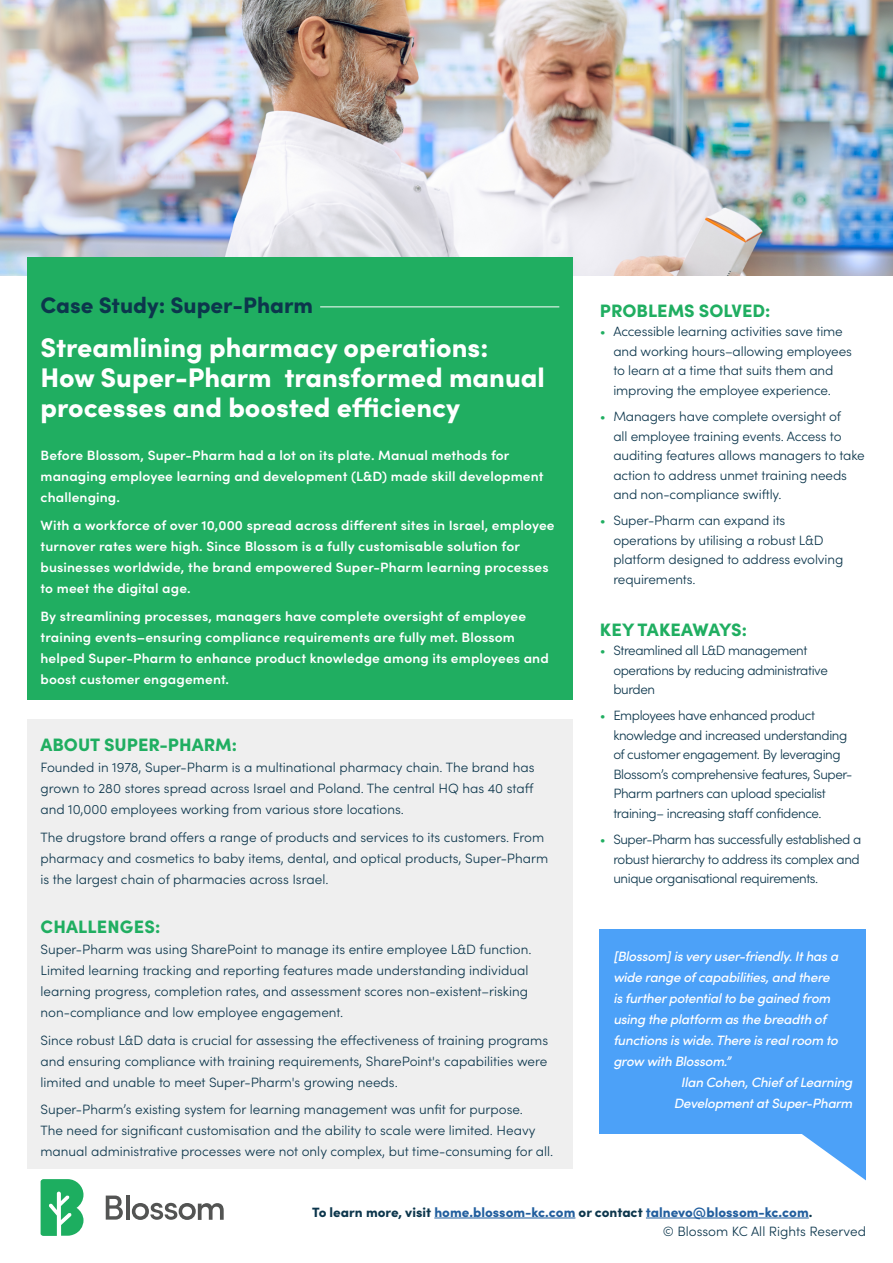
<style>
.page{position:relative;width:893px;height:1263px;background:#fff}
.page>*{position:absolute;margin:0;border:0;box-sizing:border-box;transform-origin:0 0}
.t1{font:900 27px/30px "Sofia Pro";color:#fff}
.t2{font:900 22.5px "Sofia Pro";color:#0c364c}
.t3{font:900 18px "Sofia Pro";color:#20ae61}
.t4{font:300 13.5px/19.5px "Sofia Pro";letter-spacing:-.01em;color:#0c364c}
.t5{font:600 13.5px/21px "Sofia Pro";letter-spacing:.01em;color:#fff}
.t6{font:300 13.5px/19.5px "Sofia Pro";letter-spacing:-.03em;color:#0c364c}
.t7{font:italic 500 13.5px "Sofia Pro";letter-spacing:-.02em;color:#fff}
.t8{font:900 13.5px "Sofia Pro";color:#215e9e}
.s1{color:#20ae61}
.s2{color:#0c364c}
</style>
<div class="page">
<img style="left:0;top:0;width:893px;height:276px">
<svg style="left:41px;top:1179px;width:43px;height:57px"></svg>
<svg style="left:106px;top:1195px;width:17px;height:24px"></svg>
<hr style="left:126px;top:1195px;width:3px;height:25px;background:#535453">
<svg style="left:132px;top:1203px;width:92px;height:17px"></svg>
<div style="left:27px;top:719px;width:546px;height:450px;background:#efefef"></div>
<div style="left:600px;top:929px;width:266px;height:205px;background:#4ca1f8"></div>
<svg style="left:802px;top:1134px;width:64px;height:46px"></svg>
<hr style="left:434px;top:1217px;width:141px;height:1px;background:#215e9e">
<hr style="left:646px;top:1217px;width:163px;height:1px;background:#215e9e">
<div style="left:27px;top:257px;width:546px;height:443px;background:#20ae61"></div>
<hr style="left:320px;top:306px;width:239px;height:1px;background:#fff">
<h2 class="t2" style="left:40px;top:287px;width:274px">Case Study: Super-Pharm</h2>
<h1 class="t1" style="left:40px;top:330px;width:506px">Streamlining pharmacy operations:<br>How Super-Pharm transformed manual processes and boosted efficiency</h1>
<p class="t5" style="left:40px;top:444px;width:505px">Before Blossom, Super-Pharm had a lot on its plate. Manual methods for managing employee learning and development (L&amp;D) made skill development challenging.</p>
<p class="t5" style="left:40px;top:514px;width:516px">With a workforce of over 10,000 spread across different sites in Israel, employee turnover rates were high. Since Blossom is a fully customisable solution for businesses worldwide, the brand empowered Super-Pharm learning processes to meet the digital age.</p>
<p class="t5" style="left:40px;top:604px;width:510px">By streamlining processes, managers have complete oversight of employee training events–ensuring compliance requirements are fully met. Blossom helped Super-Pharm to enhance product knowledge among its employees and boost customer engagement.</p>
<h3 class="t3" style="left:40px;top:731px;width:198px">ABOUT SUPER-PHARM:</h3>
<p class="t4" style="left:40px;top:756px;width:496px;line-height:21px;text-align:justify">Founded in 1978, Super-Pharm is a multinational pharmacy chain. The brand has grown to 280 stores spread across Israel and Poland. The central HQ has 40 staff and 10,000 employees working from various store locations.</p>
<p class="t4" style="left:40px;top:826px;width:509px;line-height:21px">The drugstore brand offers a range of products and services to its customers. From pharmacy and cosmetics to baby items, dental, and optical products, Super-Pharm is the largest chain of pharmacies across Israel.</p>
<h3 class="t3" style="left:41px;top:912px;width:121px">CHALLENGES:</h3>
<p class="t4" style="left:40px;top:938px;width:493px;line-height:21px">Super-Pharm was using SharePoint to manage its entire employee L&amp;D function.<br>Limited learning tracking and reporting features made understanding individual learning progress, completion rates, and assessment scores non-existent–risking non-compliance and low employee engagement.</p>
<p class="t4" style="left:40px;top:1029px;width:509px;line-height:21px;text-align:justify">Since robust L&amp;D data is crucial for assessing the effectiveness of training programs and ensuring compliance with training requirements, SharePoint's capabilities were limited and unable to meet Super-Pharm's growing needs.</p>
<p class="t4" style="left:40px;top:1098px;width:514px;line-height:21px">Super-Pharm’s existing system for learning management was unfit for purpose.<br>The need for significant customisation and the ability to scale were limited. Heavy manual administrative processes were not only complex, but time-consuming for all.</p>
<h3 class="t3" style="left:600px;top:296px;width:172px">PROBLEMS SOLVED:</h3>
<p class="t4" style="left:613px;top:321px;width:240px;text-indent:-14px"><span class="s1">•</span> Accessible learning activities save time and working hours–allowing employees to learn at a time that suits them and improving the employee experience.</p>
<p class="t4" style="left:613px;top:406px;width:253px;text-indent:-14px"><span class="s1">•</span> Managers have complete oversight of<br>all employee training events. Access to auditing features allows managers to take action to address unmet training needs and non-compliance swiftly.</p>
<p class="t4" style="left:613px;top:510px;width:231px;text-indent:-14px"><span class="s1">•</span> Super-Pharm can expand its operations by utilising a robust L&amp;D platform designed to address evolving requirements.</p>
<h3 class="t3" style="left:600px;top:615px;width:149px">KEY TAKEAWAYS:</h3>
<p class="t6" style="left:613px;top:640px;width:216px;text-indent:-13px"><span class="s1">•</span> Streamlined all L&amp;D management operations by reducing administrative burden</p>
<p class="t6" style="left:613px;top:705px;width:241px;text-indent:-13px"><span class="s1">•</span> Employees have enhanced product knowledge and increased understanding of customer engagement. By leveraging Blossom’s comprehensive features, Super-Pharm partners can upload specialist training– increasing staff confidence.</p>
<p class="t4" style="left:613px;top:829px;width:249px;text-align:justify;text-indent:-13px"><span class="s1">•</span> Super-Pharm has successfully established a robust hierarchy to address its complex and unique organisational requirements.</p>
<p class="t7" style="left:613px;top:946px;width:226px">[Blossom] is very user-friendly. It has a</p>
<p class="t7" style="left:613px;top:967px;width:218px">wide range of capabilities, and there</p>
<p class="t7" style="left:613px;top:988px;width:219px">is further potential to be gained from</p>
<p class="t7" style="left:613px;top:1009px;width:214px">using the platform as the breadth of</p>
<p class="t7" style="left:613px;top:1030px;width:226px">functions is wide. There is real room to</p>
<p class="t7" style="left:613px;top:1051px;width:119px">grow with Blossom.”</p>
<p class="t7" style="left:681px;top:1072px;width:173px">Ilan Cohen, Chief of Learning</p>
<p class="t7" style="left:674px;top:1093px;width:180px">Development at Super-Pharm</p>
<p class="t8" style="left:312px;top:1202px;width:502px"><span class="s2">To learn more, visit</span> home.blossom-kc.com <span class="s2">or contact</span> talnevo@blossom-kc.com<span class="s2">.</span></p>
<p class="t4" style="left:663px;top:1221px;width:205px">© Blossom KC All Rights Reserved</p>
</div>
